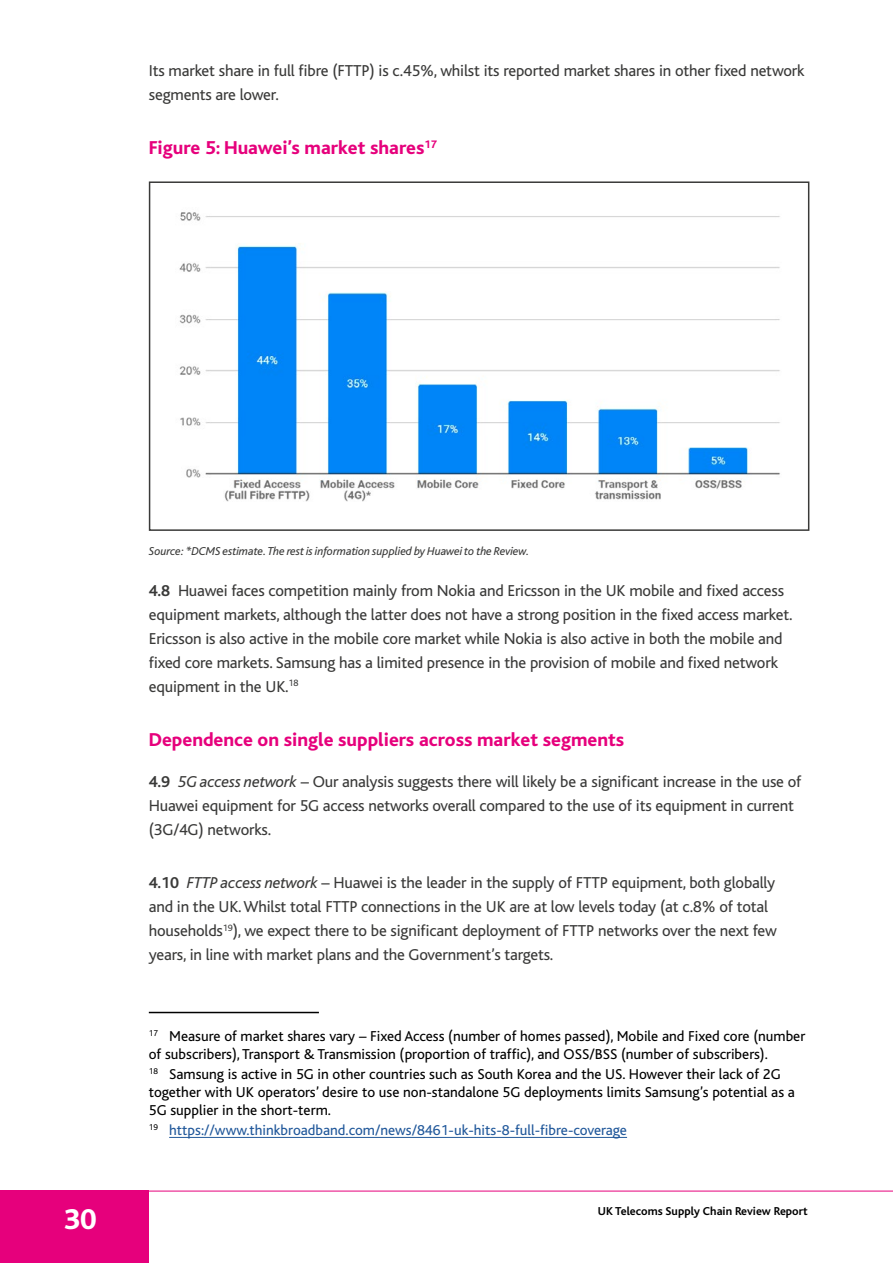
<style>
.page{position:relative;width:893px;height:1263px;background:#fff}
.page>*{position:absolute;margin:0;border:0;box-sizing:border-box;transform-origin:0 0}
.t1{font:800 30px "Bliss";color:#fff}
.Heading_3{font:800 19.5px "Bliss";color:#e6007c}
.Fig_Head{font:800 19.5px "Bliss";color:#e6007c}
.t2{font:16.5px/24px "Bliss";letter-spacing:-.01em;color:#3a3a39}
.Footnote_text{font:15px/18px "Bliss";color:#000}
.Footnote_text-2{font:15px "Bliss";color:#22599b}
.Source{font:italic 12px "Bliss";letter-spacing:-.01em;color:#3a3a39}
.t3{font:700 12px "Bliss";color:#000}
.s1{font-weight:700}
.s2{font-style:italic}
</style>
<div class="page">
<hr style="left:0;top:1191px;width:893px;height:1px;background:#e6007c">
<div style="left:0;top:1191px;width:149px;height:72px;background:#e6007c"></div>
<img style="left:179px;top:212px;width:601px;height:290px">
<div style="left:149px;top:181px;width:660px;height:350px;border:2px solid #3a3a39"></div>
<hr style="left:149px;top:1012px;width:170px;height:1px;background:#000">
<hr style="left:169px;top:1137px;width:458px;height:1px;background:#22599b">
<p class="t2" style="left:149px;top:59px;width:657px">Its market share in full fibre (FTTP) is c.45%, whilst its reported market shares in other fixed network segments are lower.</p>
<p class="Fig_Head" style="left:149px;top:138px;width:290px">Figure 5: Huawei’s market shares<sup>17</sup></p>
<h1 class="t1" style="left:64px;top:1204px;width:35px">30</h1>
<p class="Source" style="left:149px;top:545px;width:382px">Source: *DCMS estimate. The rest is information supplied by Huawei to the Review.</p>
<p class="t2" style="left:149px;top:579px;width:645px"><span class="s1">4.8</span> Huawei faces competition mainly from Nokia and Ericsson in the UK mobile and fixed access equipment markets, although the latter does not have a strong position in the fixed access market.<br>Ericsson is also active in the mobile core market while Nokia is also active in both the mobile and fixed core markets. Samsung has a limited presence in the provision of mobile and fixed network equipment in the UK.<sup>18</sup></p>
<h3 class="Heading_3" style="left:149px;top:729px;width:477px">Dependence on single suppliers across market segments</h3>
<p class="t2" style="left:149px;top:769px;width:654px"><span class="s1">4.9</span> <span class="s2">5G access network</span> – Our analysis suggests there will likely be a significant increase in the use of<br>Huawei equipment for 5G access networks overall compared to the use of its equipment in current (3G/4G) networks.</p>
<p class="t2" style="left:149px;top:871px;width:629px"><span class="s1">4.10</span> <span class="s2">FTTP access network</span> – Huawei is the leader in the supply of FTTP equipment, both globally and in the UK. Whilst total FTTP connections in the UK are at low levels today (at c.8% of total households<sup>19</sup>), we expect there to be significant deployment of FTTP networks over the next few years, in line with market plans and the Government’s targets.</p>
<p class="Footnote_text" style="left:149px;top:1027px;width:658px"><sup>17</sup> Measure of market shares vary – Fixed Access (number of homes passed), Mobile and Fixed core (number of subscribers), Transport &amp; Transmission (proportion of traffic), and OSS/BSS (number of subscribers).</p>
<p class="Footnote_text" style="left:149px;top:1066px;width:648px"><sup>18</sup> Samsung is active in 5G in other countries such as South Korea and the US. However their lack of 2G together with UK operators’ desire to use non-standalone 5G deployments limits Samsung’s potential as a<br>5G supplier in the short-term.</p>
<p class="Footnote_text-2" style="left:149px;top:1122px;width:480px"><sup>19</sup> https://www.thinkbroadband.com/news/8461-uk-hits-8-full-fibre-coverage</p>
<p class="t3" style="left:598px;top:1205px;width:211px">UK Telecoms Supply Chain Review Report</p>
</div>
